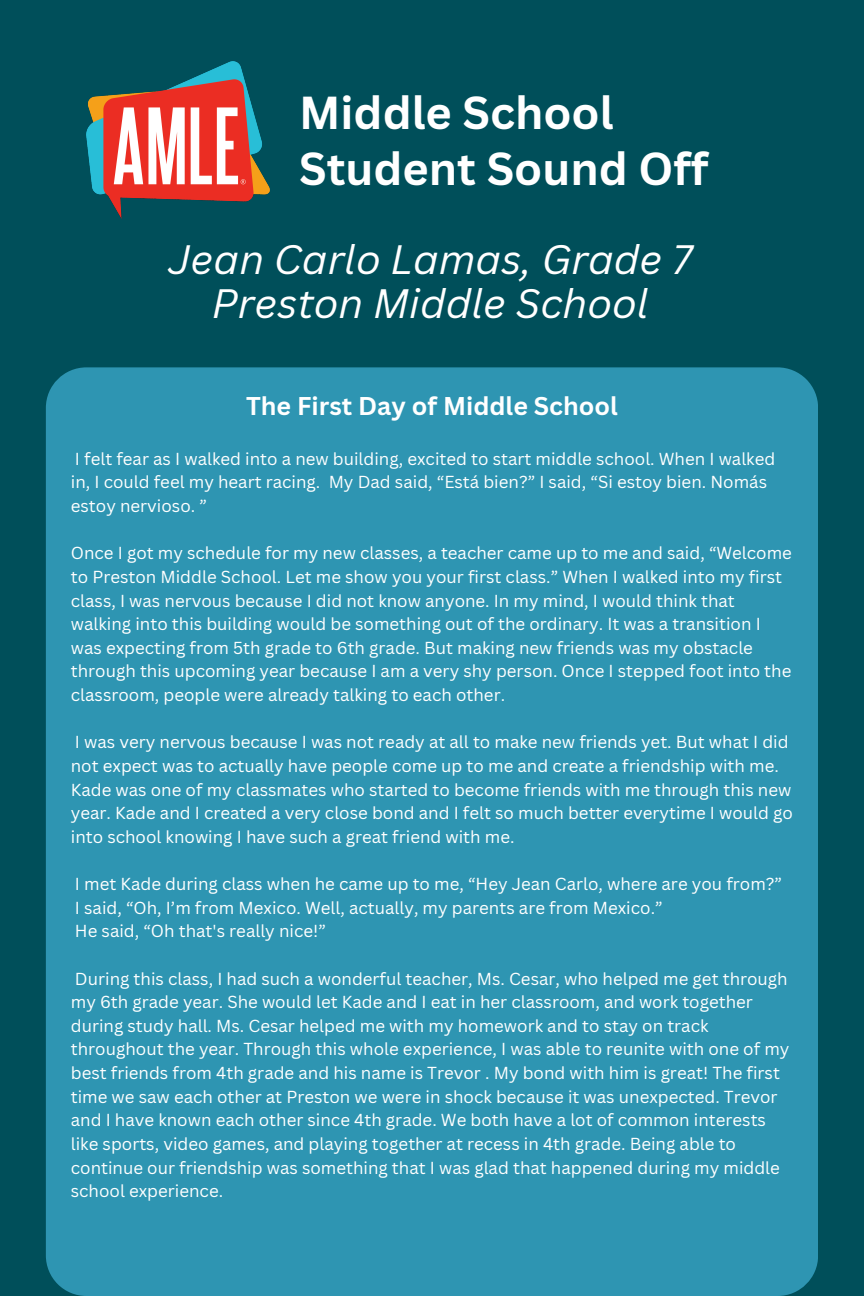
<style>
.page{position:relative;width:864px;height:1296px;background:#004f5a}
.page>*{position:absolute;margin:0;border:0;box-sizing:border-box;transform-origin:0 0}
.t1{font:700 45px/56.6px "Canva Sans";color:#fff}
.t2{font:italic 40px/44.2px "Canva Sans";color:#fff;text-align:center}
.t3{font:700 25px "Canva Sans";color:#fff}
.t4{font:16.9px/23.6px "Canva Sans";color:#fff}
</style>
<div class="page">
<img style="left:86px;top:61px;width:183px;height:157px">
<div style="left:46px;top:367px;width:772px;height:929px;background:#2e95b2"></div>
<h1 class="t1" style="left:299px;top:83px;width:411px">Middle School<br>Student Sound Off</h1>
<h2 class="t2" style="left:169px;top:236px;width:525px">Jean Carlo Lamas, Grade 7<br>Preston Middle School</h2>
<h3 class="t3" style="left:246px;top:389px;width:373px">The First Day of Middle School</h3>
<p class="t4" style="left:71px;top:446px;width:706px">I felt fear as I walked into a new building, excited to start middle school. When I walked in, I could feel my heart racing. My Dad said, “Está bien?” I said, “Si estoy bien. Nomás estoy nervioso. ”</p>
<p class="t4" style="left:71px;top:541px;width:723px">Once I got my schedule for my new classes, a teacher came up to me and said, “Welcome to Preston Middle School. Let me show you your first class.” When I walked into my first class, I was nervous because I did not know anyone. In my mind, I would think that walking into this building would be something out of the ordinary. It was a transition I was expecting from 5th grade to 6th grade. But making new friends was my obstacle</p>
<p class="t4" style="left:71px;top:659px;width:722px">through this upcoming year because I am a very shy person. Once I stepped foot into the classroom, people were already talking to each other.</p>
<p class="t4" style="left:71px;top:730px;width:724px">I was very nervous because I was not ready at all to make new friends yet. But what I did not expect was to actually have people come up to me and create a friendship with me.<br>Kade was one of my classmates who started to become friends with me through this new year. Kade and I created a very close bond and I felt so much better everytime I would go</p>
<p class="t4" style="left:71px;top:824px;width:445px">into school knowing I have such a great friend with me.</p>
<p class="t4" style="left:75px;top:872px;width:709px">I met Kade during class when he came up to me, “Hey Jean Carlo, where are you from?”<br>I said, “Oh, I’m from Mexico. Well, actually, my parents are from Mexico.”</p>
<p class="t4" style="left:75px;top:919px;width:252px">He said, “Oh that's really nice!”</p>
<p class="t4" style="left:71px;top:966px;width:720px">During this class, I had such a wonderful teacher, Ms. Cesar, who helped me get through my 6th grade year. She would let Kade and I eat in her classroom, and work together during study hall. Ms. Cesar helped me with my homework and to stay on track throughout the year. Through this whole experience, I was able to reunite with one of my best friends from 4th grade and his name is Trevor . My bond with him is great! The first time we saw each other at Preston we were in shock because it was unexpected. Trevor and I have known each other since 4th grade. We both have a lot of common interests like sports, video games, and playing together at recess in 4th grade. Being able to continue our friendship was something that I was glad that happened during my middle school experience.</p>
</div>
